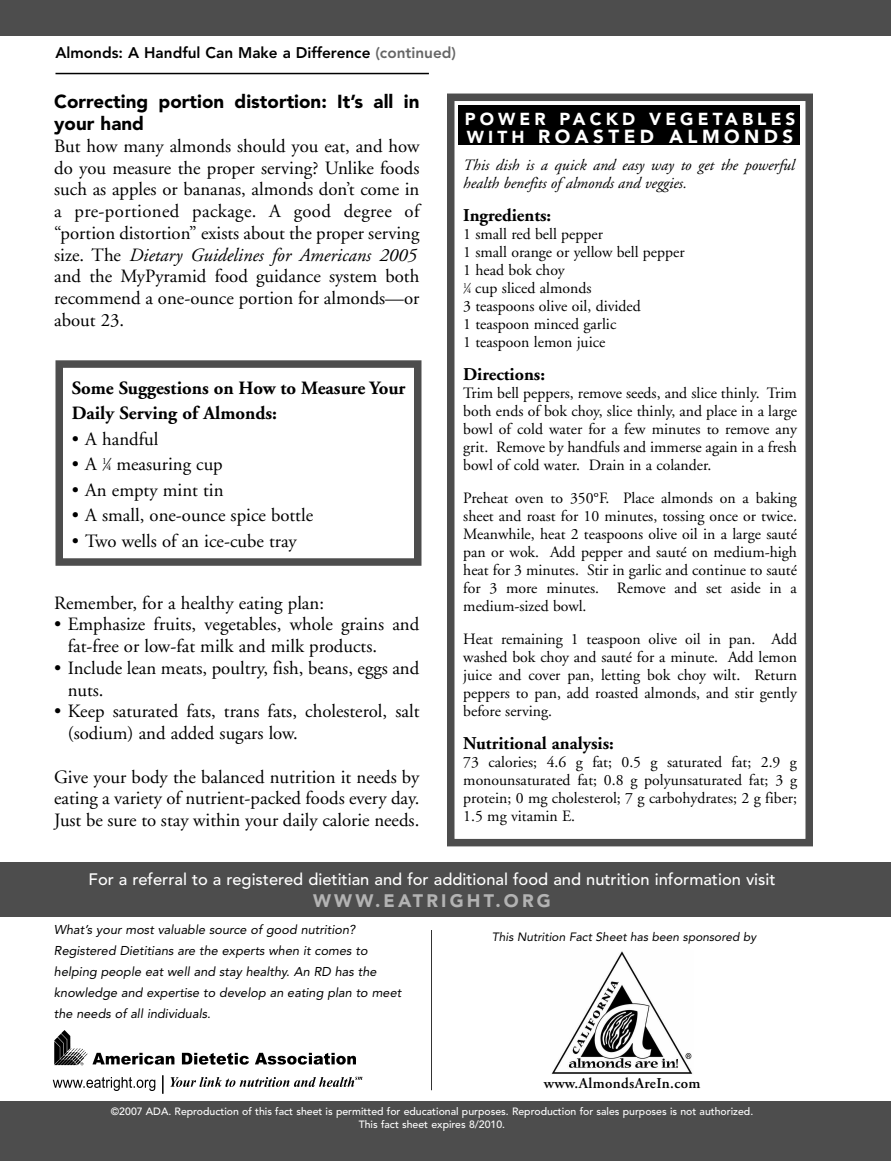
<style>
.page{position:relative;width:891px;height:1161px;background:#fff}
.page>*{position:absolute;margin:0;border:0;box-sizing:border-box;transform-origin:0 0}
.t1{font:18.75px/21.8px "Adobe Garamond";color:#000}
.t2{font:700 18.75px/25.5px "Adobe Garamond";color:#000}
.t3{font:900 18.75px/21.8px "Avenir";color:#000}
.t4{font:900 18.75px "Avenir";letter-spacing:.235em;color:#fff}
.t5{font:700 18px "Adobe Garamond";color:#000}
.t6{font:900 18px "Avenir";letter-spacing:.175em;color:#b3b3b3}
.t7{font:900 17.25px "Avenir";letter-spacing:.235em;color:#fff}
.t8{font:500 16.5px "Avenir";color:#fff}
.t9{font:15.75px/18px "Adobe Garamond";color:#000;text-align:justify}
.t10{font:italic 15.75px/18px "Adobe Garamond";color:#000}
.t11{font:800 15.3px "Avenir";color:#000}
.t12{font:600 15px "Adobe Garamond";letter-spacing:.025em;color:#000}
.t13{font:italic 12.75px/21px "Avenir LT Std";color:#000}
.t14{font:italic 12px "Avenir LT Std";color:#000}
.t15{font:500 10.5px/13px "Avenir";color:#fff;text-align:center}
.s1{color:#666}
.s2{font-style:italic}
.s3{font-size:9.3px}
.s4{font-size:17.25px}
.s5{font-size:7.8px}
</style>
<div class="page">
<hr style="left:56px;top:73px;width:373px;height:1px;background:#000">
<div style="left:0;top:0;width:891px;height:36px;background:#4d4d4d"></div>
<div style="left:0;top:863px;width:891px;height:54px;background:#4d4d4d"></div>
<img style="left:54px;top:1031px;width:34px;height:35px">
<img style="left:92px;top:1052px;width:264px;height:13px">
<img style="left:170px;top:1076px;width:193px;height:11px">
<img style="left:52px;top:1077px;width:104px;height:13px">
<svg style="left:162px;top:1075px;width:2px;height:19px"></svg>
<div style="left:0;top:1101px;width:891px;height:60px;background:#4d4d4d"></div>
<hr style="left:431px;top:930px;width:1px;height:160px;background:#333">
<img style="left:551px;top:951px;width:142px;height:123px">
<div style="left:447px;top:94px;width:366px;height:752px;border:8px solid #4d4d4d"></div>
<div style="left:458px;top:106px;width:342px;height:39px;background:#000"></div>
<div style="left:56px;top:360px;width:366px;height:206px;border:8px solid #4d4d4d"></div>
<p class="t11" style="left:56px;top:47px;width:402px">Almonds: A Handful Can Make a Difference <span class="s1">(continued)</span></p>
<p class="t3" style="left:54px;top:92px;width:367px">Correcting portion distortion: It’s all in your hand</p>
<p class="t1" style="left:54px;top:137px;width:367px">But how many almonds should you eat, and how do you measure the proper serving? Unlike foods such as apples or bananas, almonds don’t come in a pre-portioned package. A good degree of “portion distortion” exists about the proper serving size. The <span class="s2">Dietary Guidelines for Americans 2005 </span>and the MyPyramid food guidance system both recommend a one-ounce portion for almonds—or about 23.</p>
<p class="t2" style="left:72px;top:377px;width:335px">Some Suggestions on How to Measure Your<br>Daily Serving of Almonds:</p>
<p class="t1" style="left:72px;top:429px;width:88px">• A handful</p>
<p class="t1" style="left:72px;top:455px;width:153px">• A <sup>1</sup>⁄<span class="s3">4</span> measuring cup</p>
<p class="t1" style="left:72px;top:480px;width:153px">• An empty mint tin</p>
<p class="t1" style="left:72px;top:506px;width:243px">• A small, one-ounce spice bottle</p>
<p class="t1" style="left:72px;top:531px;width:227px">• Two wells of an ice-cube tray</p>
<p class="t1" style="left:54px;top:593px;width:271px">Remember, for a healthy eating plan:</p>
<p class="t1" style="left:68px;top:615px;width:353px;text-indent:-14px">• Emphasize fruits, vegetables, whole grains and fat-free or low-fat milk and milk products.</p>
<p class="t1" style="left:68px;top:659px;width:353px;text-indent:-14px">• Include lean meats, poultry, fish, beans, eggs and nuts.</p>
<p class="t1" style="left:68px;top:702px;width:353px;text-indent:-14px">• Keep saturated fats, trans fats, cholesterol, salt (sodium) and added sugars low.</p>
<p class="t1" style="left:54px;top:767px;width:367px;text-align:justify">Give your body the balanced nutrition it needs by eating a variety of nutrient-packed foods every day.<br>Just be sure to stay within your daily calorie needs.</p>
<p class="t7" style="left:465px;top:112px;width:332px">POWER PACKD VEGETABLES</p>
<p class="t4" style="left:467px;top:129px;width:328px"><span class="s4">WITH</span> ROASTED ALMONDS</p>
<p class="t10" style="left:463px;top:158px;width:333px">This dish is a quick and easy way to get the powerful health benefits of almonds and veggies.</p>
<p class="t5" style="left:463px;top:208px;width:90px">Ingredients:</p>
<p class="t9" style="left:463px;top:226px;width:223px;text-align:left">1 small red bell pepper<br>1 small orange or yellow bell pepper<br>1 head bok choy<br><sup>1</sup>⁄<span class="s5">4</span> cup sliced almonds<br>3 teaspoons olive oil, divided<br>1 teaspoon minced garlic<br>1 teaspoon lemon juice</p>
<p class="t5" style="left:463px;top:367px;width:83px">Directions:</p>
<p class="t9" style="left:463px;top:385px;width:335px">Trim bell peppers, remove seeds, and slice thinly. Trim both ends of bok choy, slice thinly, and place in a large bowl of cold water for a few minutes to remove any grit. Remove by handfuls and immerse again in a fresh bowl of cold water. Drain in a colander.</p>
<p class="t9" style="left:463px;top:490px;width:335px">Preheat oven to 350°F. Place almonds on a baking sheet and roast for 10 minutes, tossing once or twice.<br>Meanwhile, heat 2 teaspoons olive oil in a large sauté pan or wok. Add pepper and sauté on medium-high heat for 3 minutes. Stir in garlic and continue to sauté for 3 more minutes. Remove and set aside in a medium-sized bowl.</p>
<p class="t9" style="left:463px;top:631px;width:335px">Heat remaining 1 teaspoon olive oil in pan. Add washed bok choy and sauté for a minute. Add lemon juice and cover pan, letting bok choy wilt. Return peppers to pan, add roasted almonds, and stir gently before serving.</p>
<p class="t5" style="left:463px;top:736px;width:152px">Nutritional analysis:</p>
<p class="t9" style="left:463px;top:754px;width:335px">73 calories; 4.6 g fat; 0.5 g saturated fat; 2.9 g monounsaturated fat; 0.8 g polyunsaturated fat; 3 g protein; 0 mg cholesterol; 7 g carbohydrates; 2 g fiber; 1.5 mg vitamin E.</p>
<p class="t8" style="left:89px;top:872px;width:689px">For a referral to a registered dietitian and for additional food and nutrition information visit</p>
<p class="t6" style="left:313px;top:893px;width:239px">WWW.EATRIGHT.ORG</p>
<p class="t13" style="left:54px;top:921px;width:349px">What’s your most valuable source of good nutrition?<br>Registered Dietitians are the experts when it comes to helping people eat well and stay healthy. An RD has the knowledge and expertise to develop an eating plan to meet the needs of all individuals.</p>
<p class="t14" style="left:492px;top:932px;width:266px">This Nutrition Fact Sheet has been sponsored by</p>
<p class="t12" style="left:544px;top:1077px;width:158px">www.AlmondsAreIn.com</p>
<p class="t15" style="left:111px;top:1106px;width:644px">©2007 ADA. Reproduction of this fact sheet is permitted for educational purposes. Reproduction for sales purposes is not authorized.<br>This fact sheet expires 8/2010.</p>
</div>
